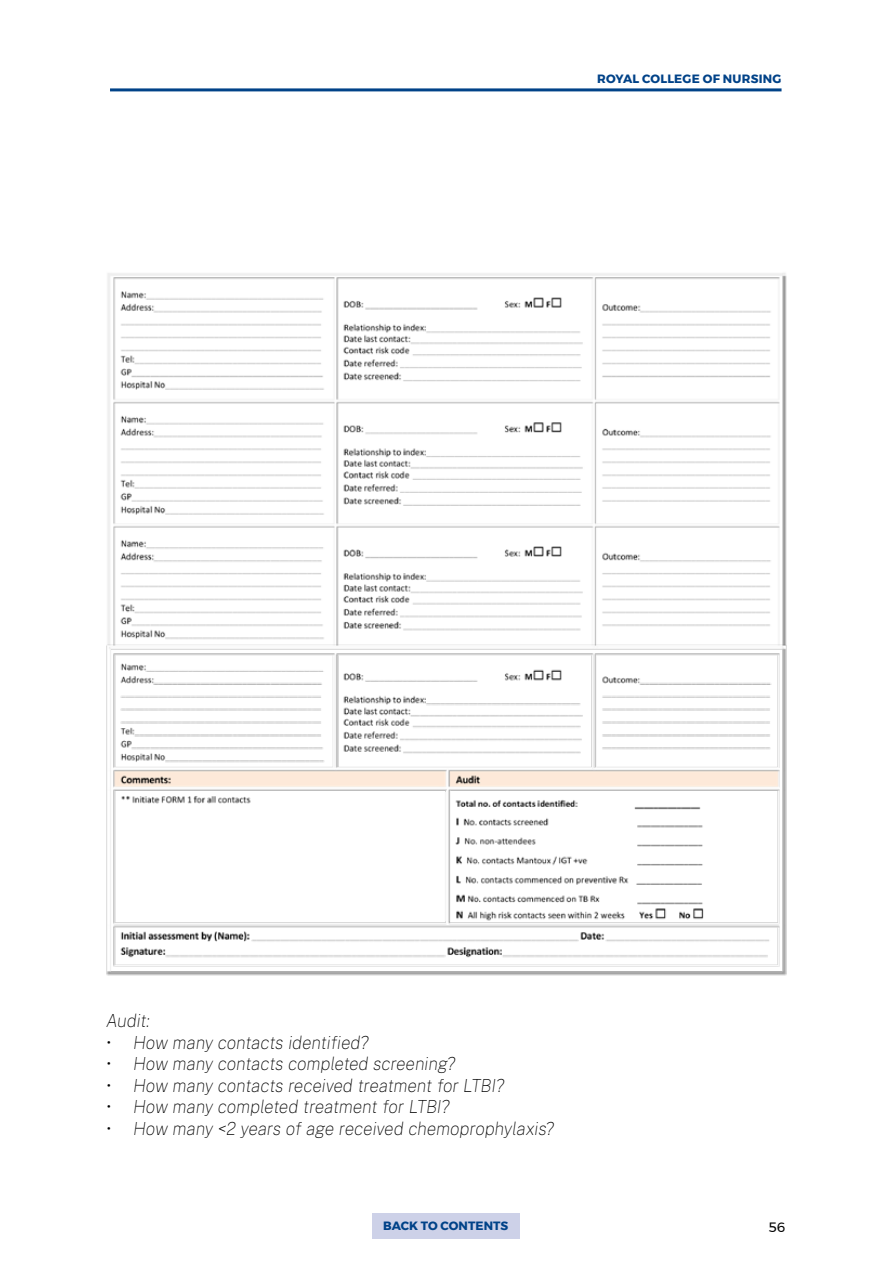
<style>
.page{position:relative;width:893px;height:1263px;background:#fff}
.page>*{position:absolute;margin:0;border:0;box-sizing:border-box;transform-origin:0 0}
.t1{font:italic 100 18px "Public Sans";letter-spacing:-.015em;color:#000}
.t2{font:13.5px "Montserrat";color:#000}
.t3{font:700 12px "Montserrat";letter-spacing:.01em;color:#004288}
</style>
<div class="page">
<hr style="left:110px;top:88px;width:671px;height:3px;background:#004288">
<div style="left:372px;top:1213px;width:148px;height:25px;background:#cdd1e8"></div>
<img style="left:107px;top:273px;width:680px;height:362px">
<img style="left:106px;top:635px;width:681px;height:341px">
<p class="t3" style="left:597px;top:69px;width:186px">ROYAL COLLEGE OF NURSING</p>
<p class="t1" style="left:106px;top:1009px;width:45px">Audit:</p>
<p class="t1" style="left:106px;top:1030px;width:264px">• How many contacts identified?</p>
<p class="t1" style="left:106px;top:1052px;width:351px">• How many contacts completed screening?</p>
<p class="t1" style="left:106px;top:1073px;width:400px">• How many contacts received treatment for LTBI?</p>
<p class="t1" style="left:106px;top:1095px;width:345px">• How many completed treatment for LTBI?</p>
<p class="t1" style="left:106px;top:1117px;width:449px">• How many &lt;2 years of age received chemoprophylaxis?</p>
<p class="t3" style="left:383px;top:1216px;width:127px">BACK TO CONTENTS</p>
<p class="t2" style="left:769px;top:1216px;width:18px">56</p>
</div>
